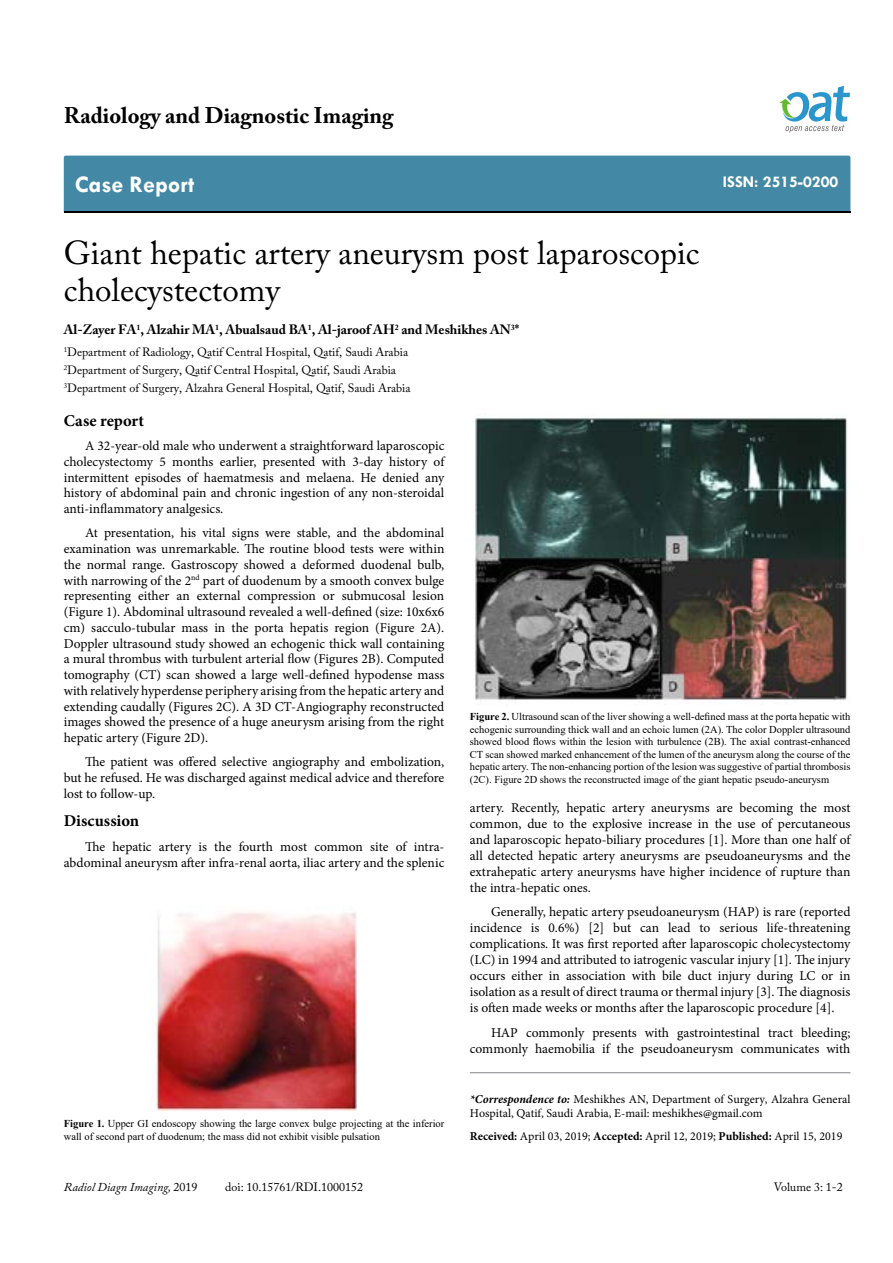
<style>
.page{position:relative;width:893px;height:1263px;background:#fff}
.page>*{position:absolute;margin:0;border:0;box-sizing:border-box;transform-origin:0 0}
.t1{font:33px/37.5px "Adobe Caslon Pro";color:#000}
.t2{font:700 24px "Tw Cen";color:#fff}
.t3{font:700 22.5px "Adobe Caslon Pro";color:#000}
.t4{font:700 16.5px "Minion Pro";letter-spacing:.005em;color:#000}
.t5{font:700 16.5px "Tw Cen";color:#fff}
.t6{font:13.5px/15.8px "Minion Pro";color:#000;text-align:justify}
.t7{font:700 13.5px "Adobe Caslon Pro";color:#000}
.t8{font:12px/18px "Adobe Caslon Pro";color:#000}
.t9{font:12px/14.4px "Minion Pro";color:#000}
.t10{font:italic 12px "Adobe Caslon Pro";color:#000}
.t11{font:10.5px/12.6px "Times New Roman";color:#000}
.s1{font-weight:700}
.s2{font-weight:700;font-style:italic}
.s3{font-style:normal}
</style>
<div class="page">
<div style="left:64px;top:156px;width:786px;height:56px;background:#4389a5"></div>
<svg style="left:779px;top:86px;width:71px;height:47px"></svg>
<hr style="left:470px;top:1072px;width:380px;height:1px;background:#808285">
<img style="left:154px;top:912px;width:202px;height:200px">
<img style="left:474px;top:418px;width:374px;height:283px">
<h3 class="t3" style="left:64px;top:102px;width:331px">Radiology and Diagnostic Imaging</h3>
<h2 class="t2" style="left:75px;top:170px;width:121px">Case Report</h2>
<h1 class="t1" style="left:64px;top:233px;width:637px">Giant hepatic artery aneurysm post laparoscopic cholecystectomy</h1>
<p class="t7" style="left:64px;top:322px;width:457px">Al-Zayer FA<sup>1</sup>, Alzahir MA<sup>1</sup>, Abualsaud BA<sup>1</sup>, Al-jaroof AH<sup>2</sup> and Meshikhes AN<sup>3</sup>*</p>
<p class="t8" style="left:64px;top:343px;width:348px"><sup>1</sup>Department of Radiology, Qatif Central Hospital, Qatif, Saudi Arabia<br><sup>2</sup>Department of Surgery, Qatif Central Hospital, Qatif, Saudi Arabia<br><sup>3</sup>Department of Surgery, Alzahra General Hospital, Qatif, Saudi Arabia</p>
<p class="t5" style="left:723px;top:172px;width:117px">ISSN: 2515-0200</p>
<p class="t4" style="left:64px;top:409px;width:82px">Case report</p>
<p class="t6" style="left:64px;top:438px;width:382px;text-indent:21px">A 32-year-old male who underwent a straightforward laparoscopic cholecystectomy 5 months earlier, presented with 3-day history of intermittent episodes of haematmesis and melaena. He denied any history of abdominal pain and chronic ingestion of any non-steroidal anti-inflammatory analgesics.</p>
<p class="t6" style="left:64px;top:525px;width:382px;text-indent:21px">At presentation, his vital signs were stable, and the abdominal examination was unremarkable. The routine blood tests were within the normal range. Gastroscopy showed a deformed duodenal bulb, with narrowing of the 2<sup>nd</sup> part of duodenum by a smooth convex bulge representing either an external compression or submucosal lesion (Figure 1). Abdominal ultrasound revealed a well-defined (size: 10x6x6 cm) sacculo-tubular mass in the porta hepatis region (Figure 2A).<br>Doppler ultrasound study showed an echogenic thick wall containing a mural thrombus with turbulent arterial flow (Figures 2B). Computed tomography (CT) scan showed a large well-defined hypodense mass with relatively hyperdense periphery arising from the hepatic artery and extending caudally (Figures 2C). A 3D CT-Angiography reconstructed images showed the presence of a huge aneurysm arising from the right hepatic artery (Figure 2D).</p>
<p class="t6" style="left:64px;top:754px;width:382px;text-indent:21px">The patient was offered selective angiography and embolization, but he refused. He was discharged against medical advice and therefore lost to follow-up.</p>
<p class="t4" style="left:64px;top:809px;width:77px">Discussion</p>
<p class="t6" style="left:64px;top:838px;width:382px;line-height:16.2px;text-align:right">The hepatic artery is the fourth most common site of intra&shy;abdominal aneurysm after infra-renal aorta, iliac artery and the splenic</p>
<p class="t11" style="left:64px;top:1117px;width:382px"><span class="s1">Figure 1.</span> Upper GI endoscopy showing the large convex bulge projecting at the inferior wall of second part of duodenum; the mass did not exhibit visible pulsation</p>
<p class="t11" style="left:470px;top:710px;width:382px;text-align:justify"><span class="s1">Figure 2.</span> Ultrasound scan of the liver showing a well-defined mass at the porta hepatic with echogenic surrounding thick wall and an echoic lumen (2A). The color Doppler ultrasound showed blood flows within the lesion with turbulence (2B). The axial contrast-enhanced CT scan showed marked enhancement of the lumen of the aneurysm along the course of the hepatic artery. The non-enhancing portion of the lesion was suggestive of partial thrombosis (2C). Figure 2D shows the reconstructed image of the giant hepatic pseudo-aneurysm</p>
<p class="t6" style="left:470px;top:800px;width:382px">artery. Recently, hepatic artery aneurysms are becoming the most common, due to the explosive increase in the use of percutaneous and laparoscopic hepato-biliary procedures [1]. More than one half of all detected hepatic artery aneurysms are pseudoaneurysms and the extrahepatic artery aneurysms have higher incidence of rupture than the intra-hepatic ones.</p>
<p class="t6" style="left:470px;top:904px;width:382px;text-indent:21px">Generally, hepatic artery pseudoaneurysm (HAP) is rare (reported incidence is 0.6%) [2] but can lead to serious life-threatening complications. It was first reported after laparoscopic cholecystectomy (LC) in 1994 and attributed to iatrogenic vascular injury [1]. The injury occurs either in association with bile duct injury during LC or in isolation as a result of direct trauma or thermal injury [3]. The diagnosis is often made weeks or months after the laparoscopic procedure [4].</p>
<p class="t6" style="left:470px;top:1024px;width:382px;line-height:16.2px;text-align:right">HAP commonly presents with gastrointestinal tract bleeding; commonly haemobilia if the pseudoaneurysm communicates with</p>
<p class="t9" style="left:470px;top:1092px;width:382px"><span class="s2">*Correspondence to:</span> Meshikhes AN, Department of Surgery, Alzahra General<br>Hospital, Qatif, Saudi Arabia, E-mail: meshikhes@gmail.com</p>
<p class="t9" style="left:470px;top:1129px;width:374px"><span class="s1">Received:</span> April 03, 2019; <span class="s1">Accepted:</span> April 12, 2019; <span class="s1">Published:</span> April 15, 2019</p>
<p class="t10" style="left:64px;top:1180px;width:135px">Radiol Diagn Imaging, <span class="s3">2019</span></p>
<p class="t8" style="left:225px;top:1178px;width:139px">doi: 10.15761/RDI.1000152</p>
<p class="t8" style="left:774px;top:1178px;width:71px">Volume 3: 1-2</p>
</div>
